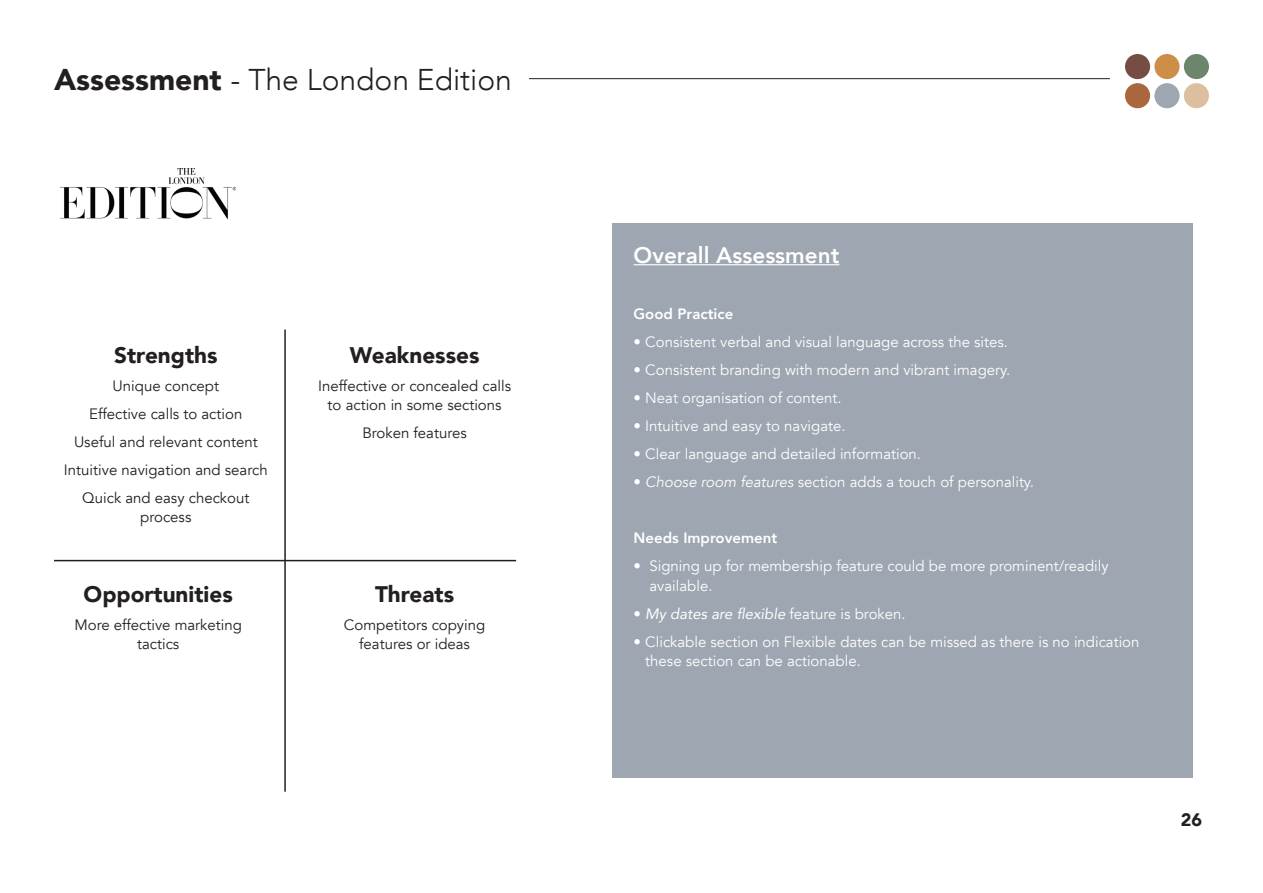
<style>
.page{position:relative;width:1263px;height:893px;background:#fff}
.page>*{position:absolute;margin:0;border:0;box-sizing:border-box;transform-origin:0 0}
.t1{font:300 30px "Avenir";color:#231f20}
.t2{font:900 22.5px "Avenir";color:#231f20}
.t3{font:800 22.5px "Avenir";color:#fff}
.t4{font:900 18px "Avenir";color:#231f20}
.t5{font:15px/19.5px "Avenir";color:#fff}
.t6{font:15px/19.5px "Avenir";color:#231f20;text-align:center}
.t7{font:italic 15px "Avenir";color:#fff}
.t8{font:800 15px "Avenir";color:#fff}
.s1{font-weight:900}
.s2{font-weight:800}
.s3{font-style:italic}
.s4{font-style:normal}
</style>
<div class="page">
<div style="left:1184px;top:83px;width:25px;height:25px;background:#dbbf9e;border-radius:50%"></div>
<div style="left:1184px;top:54px;width:25px;height:25px;background:#6d856b;border-radius:50%"></div>
<div style="left:1154px;top:83px;width:25px;height:25px;background:#9da6b1;border-radius:50%"></div>
<div style="left:1154px;top:54px;width:25px;height:25px;background:#cd8e47;border-radius:50%"></div>
<div style="left:1125px;top:83px;width:25px;height:25px;background:#aa663d;border-radius:50%"></div>
<div style="left:1125px;top:54px;width:25px;height:25px;background:#764d43;border-radius:50%"></div>
<hr style="left:252px;top:78px;width:858px;height:1px;background:#231f20">
<div style="left:612px;top:224px;width:581px;height:554px;background:#9da6b1"></div>
<hr style="left:634px;top:264px;width:205px;height:1px;background:#fff">
<div style="left:54px;top:60px;width:475px;height:47px;background:#fff"></div>
<img style="left:60px;top:169px;width:175px;height:50px">
<hr style="left:284px;top:330px;width:2px;height:462px;background:#231f20">
<hr style="left:54px;top:560px;width:462px;height:1px;background:#231f20">
<p class="t1" style="left:54px;top:61px;width:459px"><span class="s1">Assessment</span> - The London Edition</p>
<p class="t2" style="left:114px;top:336px;width:105px">Strengths</p>
<p class="t6" style="left:113px;top:376px;width:108px">Unique concept</p>
<p class="t6" style="left:89px;top:404px;width:155px">Effective calls to action</p>
<p class="t6" style="left:74px;top:432px;width:185px">Useful and relevant content</p>
<p class="t6" style="left:64px;top:460px;width:205px">Intuitive navigation and search</p>
<p class="t6" style="left:82px;top:488px;width:169px">Quick and easy checkout process</p>
<p class="t2" style="left:84px;top:574px;width:151px">Opportunities</p>
<p class="t6" style="left:74px;top:615px;width:169px">More effective marketing tactics</p>
<p class="t2" style="left:350px;top:336px;width:131px">Weaknesses</p>
<p class="t6" style="left:318px;top:376px;width:194px">Ineffective or concealed calls to action in some sections</p>
<p class="t6" style="left:362px;top:424px;width:106px">Broken features</p>
<p class="t2" style="left:375px;top:574px;width:81px">Threats</p>
<p class="t6" style="left:344px;top:615px;width:143px">Competitors copying features or ideas</p>
<p class="t3" style="left:634px;top:238px;width:207px">Overall Assessment</p>
<p class="t8" style="left:634px;top:302px;width:101px">Good Practice</p>
<p class="t5" style="left:634px;top:332px;width:376px"><span class="s2">•</span> Consistent verbal and visual language across the sites.</p>
<p class="t5" style="left:634px;top:360px;width:378px">• Consistent branding with modern and vibrant imagery.</p>
<p class="t5" style="left:634px;top:388px;width:210px">• Neat organisation of content.</p>
<p class="t5" style="left:634px;top:416px;width:214px">• Intuitive and easy to navigate.</p>
<p class="t5" style="left:634px;top:444px;width:289px">• Clear language and detailed information.</p>
<p class="t5" style="left:634px;top:472px;width:402px">• <span class="s3">Choose room features</span> section adds a touch of personality.</p>
<p class="t8" style="left:634px;top:526px;width:145px">Needs Improvement</p>
<p class="t5" style="left:649px;top:556px;width:461px;text-indent:-16px">• Signing up for membership feature could be more prominent/readily available.</p>
<p class="t7" style="left:634px;top:604px;width:273px"><span class="s4">•</span> My dates are flexible <span class="s4">feature is broken.</span></p>
<p class="t5" style="left:645px;top:632px;width:496px;text-indent:-12px">• Clickable section on Flexible dates can be missed as there is no indication these section can be actionable.</p>
<p class="t4" style="left:1181px;top:804px;width:23px">26</p>
</div>
